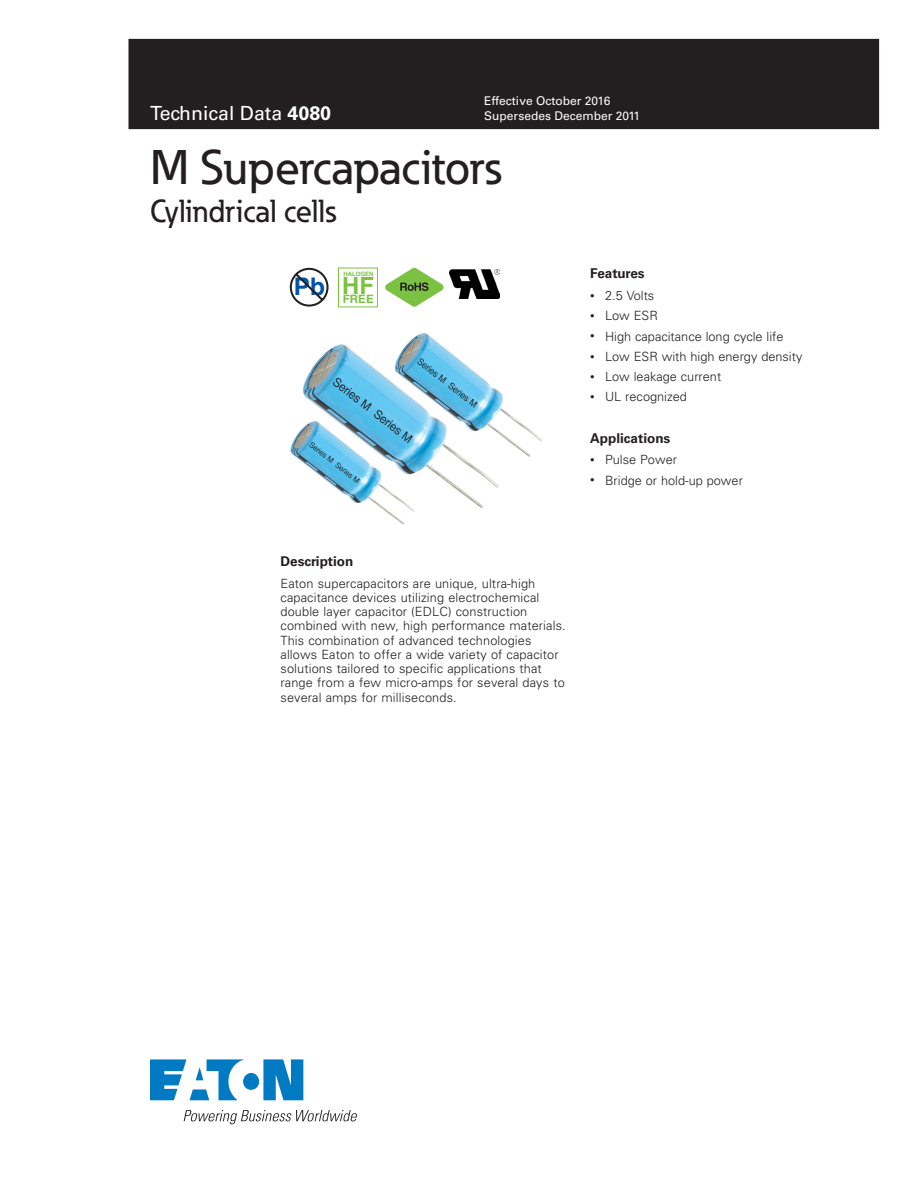
<style>
.page{position:relative;width:918px;height:1188px;background:#fff}
.page>*{position:absolute;margin:0;border:0;box-sizing:border-box;transform-origin:0 0}
.t1{font:500 48px "Eaton";color:#231f20}
.t2{font:500 31.5px "Eaton";color:#231f20}
.t3{font:700 24.3px "Helvetica";color:#0154a6}
.t4{font:700 23.7px "Helvetica";color:#7bc142}
.t5{font:19.5px "Univers LT Std";color:#fff}
.t6{font:700 13.5px "Univers LT Std";color:#231f20}
.t7{font:300 12.75px/14.2px "Univers";letter-spacing:.01em;color:#231f20}
.t8{font:12px/15px "Univers LT Std";color:#fff}
.t9{font:700 11.55px "Helvetica";color:#7bc142}
.t10{font:700 6px "Helvetica";color:#7bc142}
.s1{font-weight:700}
.s2{font-size:9px}
</style>
<div class="page">
<svg style="left:150px;top:1059px;width:153px;height:41px"></svg>
<svg style="left:184px;top:1110px;width:173px;height:14px"></svg>
<div style="left:129px;top:39px;width:750px;height:90px;background:#231f20"></div>
<svg style="left:290px;top:268px;width:39px;height:39px"></svg>
<div style="left:338px;top:268px;width:40px;height:39px;border:1px solid #7bc142"></div>
<svg style="left:385px;top:268px;width:59px;height:39px"></svg>
<img style="left:450px;top:269px;width:49px;height:30px">
<img style="left:290px;top:333px;width:252px;height:192px">
<h3 class="t5" style="left:150px;top:102px;width:183px">Technical Data <span class="s1">4080</span></h3>
<p class="t8" style="left:484px;top:93px;width:158px">Effective October 2016<br>Supersedes December 2011</p>
<h1 class="t1" style="left:150px;top:138px;width:353px">M Supercapacitors</h1>
<h2 class="t2" style="left:150px;top:191px;width:188px">Cylindrical cells</h2>
<h3 class="t3" style="left:294px;top:272px;width:33px">Pb</h3>
<p class="t10" style="left:343px;top:270px;width:32px">HALOGEN</p>
<h3 class="t4" style="left:342px;top:271px;width:33px">HF</h3>
<p class="t9" style="left:343px;top:292px;width:32px">FREE</p>
<p class="t6" style="left:590px;top:266px;width:56px">Features</p>
<p class="t7" style="left:590px;top:288px;width:66px"><span class="s2">•</span> 2.5 Volts</p>
<p class="t7" style="left:590px;top:308px;width:69px"><span class="s2">•</span> Low ESR</p>
<p class="t7" style="left:590px;top:329px;width:195px"><span class="s2">•</span> High capacitance long cycle life</p>
<p class="t7" style="left:590px;top:349px;width:214px"><span class="s2">•</span> Low ESR with high energy density</p>
<p class="t7" style="left:590px;top:369px;width:133px"><span class="s2">•</span> Low leakage current</p>
<p class="t7" style="left:590px;top:389px;width:98px"><span class="s2">•</span> UL recognized</p>
<p class="t6" style="left:590px;top:430px;width:82px">Applications</p>
<p class="t7" style="left:590px;top:452px;width:88px"><span class="s2">•</span> Pulse Power</p>
<p class="t7" style="left:590px;top:473px;width:154px"><span class="s2">•</span> Bridge or hold-up power</p>
<p class="t6" style="left:280px;top:553px;width:74px">Description</p>
<p class="t7" style="left:280px;top:576px;width:287px">Eaton supercapacitors are unique, ultra-high capacitance devices utilizing electrochemical double layer capacitor (EDLC) construction combined with new, high performance materials.<br>This combination of advanced technologies allows Eaton to offer a wide variety of capacitor solutions tailored to specific applications that range from a few micro-amps for several days to several amps for milliseconds.</p>
</div>
